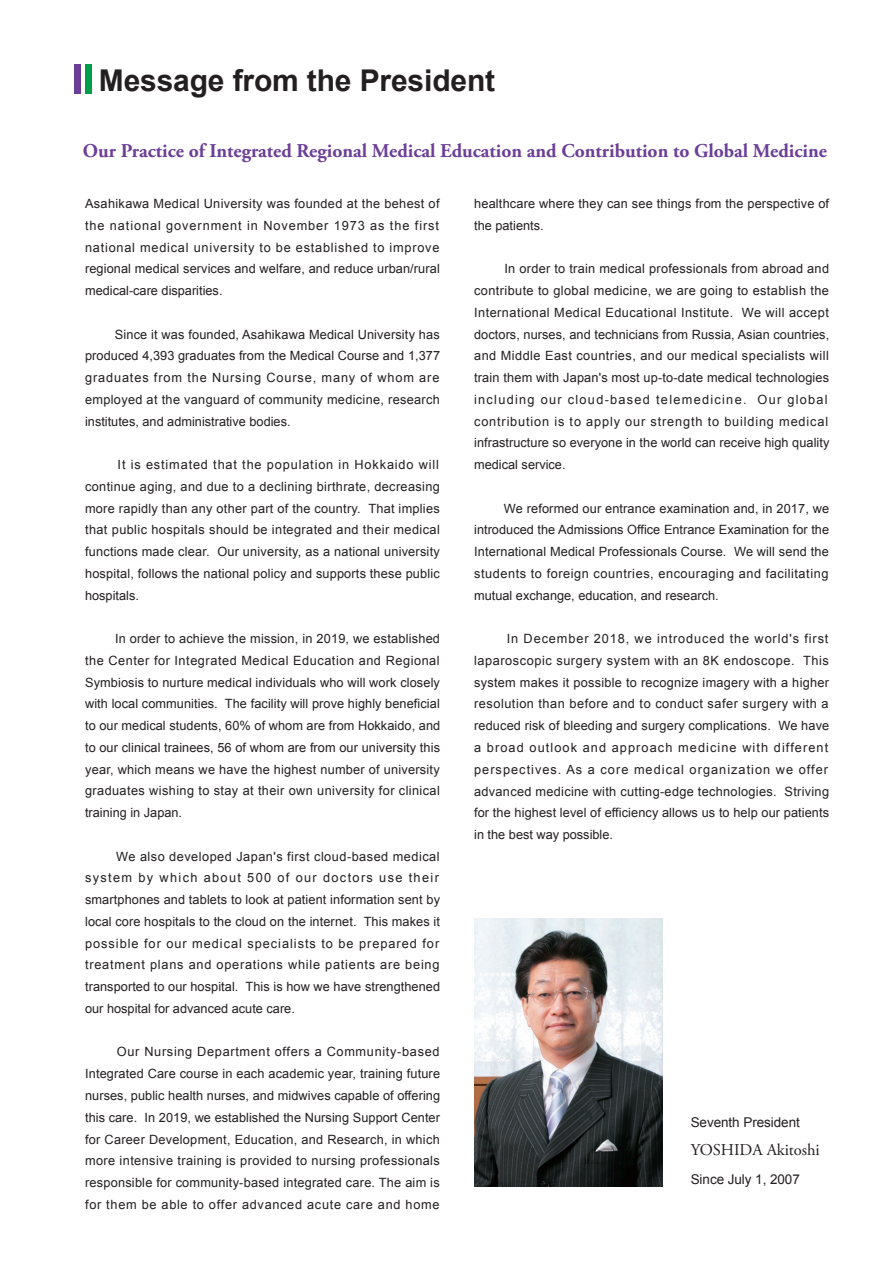
<style>
.page{position:relative;width:893px;height:1263px;background:#fff}
.page>*{position:absolute;margin:0;border:0;box-sizing:border-box;transform-origin:0 0}
.t1{font:700 30px "Arial";letter-spacing:-.005em;color:#231f20}
.t2{font:700 19.5px "Adobe Garamond Pro";color:#6b3e98}
.t3{font:16.5px "Adobe Garamond Pro";letter-spacing:-.005em;color:#231f20}
.t4{font:13.5px "Arial";letter-spacing:-.005em;color:#231f20}
.t5{font:12.75px/21.8px "Arial";letter-spacing:.015em;color:#231f20;text-align:justify}
</style>
<div class="page">
<div style="left:74px;top:64px;width:6px;height:30px;background:#6b3e98"></div>
<div style="left:85px;top:64px;width:6px;height:30px;background:#009e4b"></div>
<img style="left:474px;top:918px;width:188px;height:268px">
<h1 class="t1" style="left:99px;top:61px;width:398px">Message from the President</h1>
<h2 class="t2" style="left:83px;top:139px;width:746px">Our Practice of Integrated Regional Medical Education and Contribution to Global Medicine</h2>
<p class="t5" style="left:85px;top:193px;width:356px">Asahikawa Medical University was founded at the behest of the national government in November 1973 as the first national medical university to be established to improve regional medical services and welfare, and reduce urban/rural medical-care disparities.</p>
<p class="t5" style="left:85px;top:323px;width:357px;text-indent:30px">Since it was founded, Asahikawa Medical University has produced 4,393 graduates from the Medical Course and 1,377 graduates from the Nursing Course, many of whom are employed at the vanguard of community medicine, research institutes, and administrative bodies.</p>
<p class="t5" style="left:85px;top:454px;width:356px;text-indent:33px">It is estimated that the population in Hokkaido will continue aging, and due to a declining birthrate, decreasing more rapidly than any other part of the country. That implies that public hospitals should be integrated and their medical functions made clear. Our university, as a national university hospital, follows the national policy and supports these public hospitals.</p>
<p class="t5" style="left:85px;top:628px;width:357px;text-indent:30px">In order to achieve the mission, in 2019, we established the Center for Integrated Medical Education and Regional Symbiosis to nurture medical individuals who will work closely with local communities. The facility will prove highly beneficial to our medical students, 60% of whom are from Hokkaido, and to our clinical trainees, 56 of whom are from our university this year, which means we have the highest number of university graduates wishing to stay at their own university for clinical training in Japan.</p>
<p class="t5" style="left:85px;top:845px;width:357px;text-indent:31px">We also developed Japan's first cloud-based medical system by which about 500 of our doctors use their smartphones and tablets to look at patient information sent by local core hospitals to the cloud on the internet. This makes it possible for our medical specialists to be prepared for treatment plans and operations while patients are being transported to our hospital. This is how we have strengthened our hospital for advanced acute care.</p>
<p class="t5" style="left:85px;top:1041px;width:357px;text-indent:32px">Our Nursing Department offers a Community-based Integrated Care course in each academic year, training future nurses, public health nurses, and midwives capable of offering this care. In 2019, we established the Nursing Support Center for Career Development, Education, and Research, in which more intensive training is provided to nursing professionals responsible for community-based integrated care. The aim is for them be able to offer advanced acute care and home</p>
<p class="t5" style="left:474px;top:193px;width:356px">healthcare where they can see things from the perspective of the patients.</p>
<p class="t5" style="left:474px;top:258px;width:357px;text-align:left;text-indent:30px">In order to train medical professionals from abroad and contribute to global medicine, we are going to establish the International Medical Educational Institute. We will accept doctors, nurses, and technicians from Russia, Asian countries, and Middle East countries, and our medical specialists will train them with Japan's most up-to-date medical technologies including our cloud-based telemedicine. Our global contribution is to apply our strength to building medical infrastructure so everyone in the world can receive high quality medical service.</p>
<p class="t5" style="left:474px;top:497px;width:356px;text-indent:30px">We reformed our entrance examination and, in 2017, we introduced the Admissions Office Entrance Examination for the International Medical Professionals Course. We will send the students to foreign countries, encouraging and facilitating mutual exchange, education, and research.</p>
<p class="t5" style="left:474px;top:628px;width:357px;text-indent:33px">In December 2018, we introduced the world's first laparoscopic surgery system with an 8K endoscope. This system makes it possible to recognize imagery with a higher resolution than before and to conduct safer surgery with a reduced risk of bleeding and surgery complications. We have a broad outlook and approach medicine with different perspectives. As a core medical organization we offer advanced medicine with cutting-edge technologies. Striving for the highest level of efficiency allows us to help our patients in the best way possible.</p>
<p class="t4" style="left:691px;top:1113px;width:111px">Seventh President</p>
<p class="t3" style="left:691px;top:1140px;width:130px">YOSHIDA Akitoshi</p>
<p class="t4" style="left:691px;top:1170px;width:111px">Since July 1, 2007</p>
</div>
